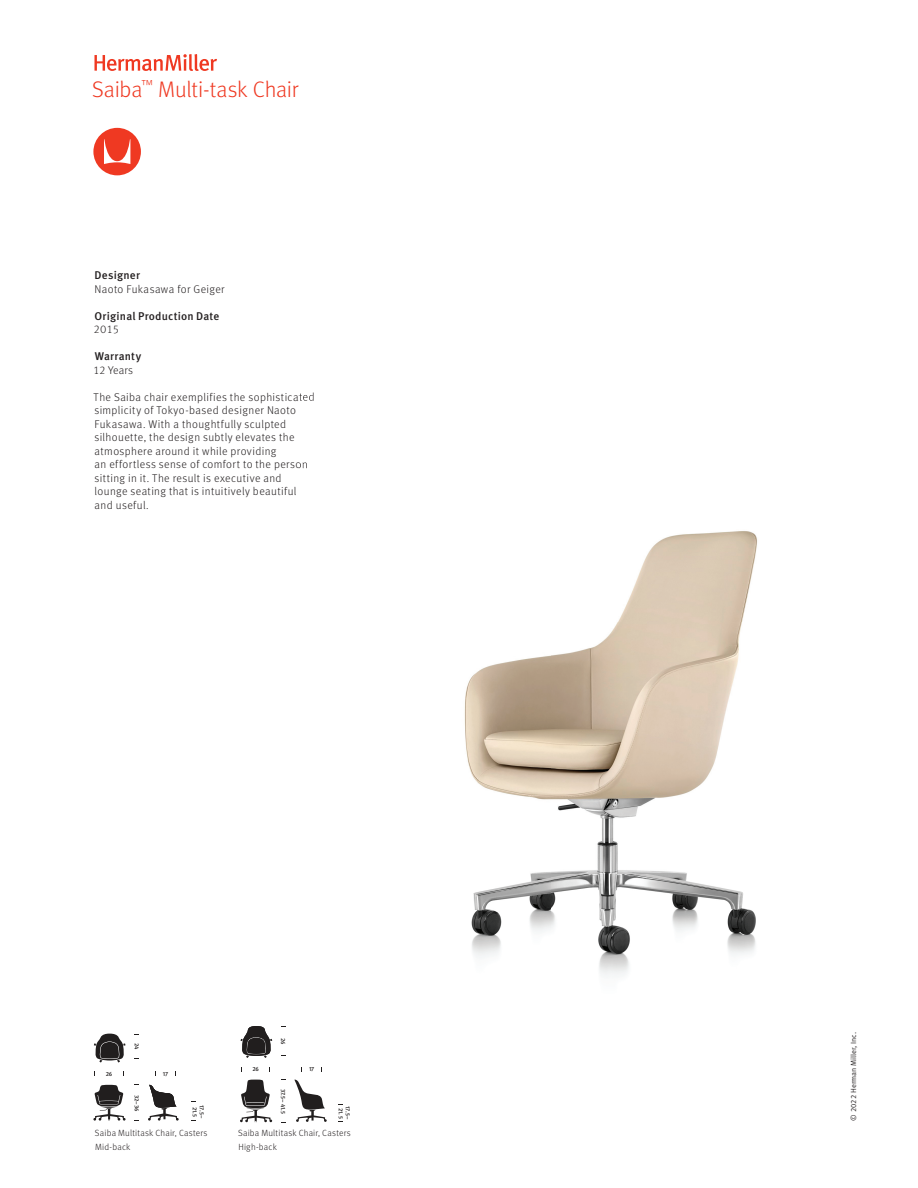
<style>
.page{position:relative;width:918px;height:1188px;background:#fff}
.page>*{position:absolute;margin:0;border:0;box-sizing:border-box;transform-origin:0 0}
.t1{font:300 22.5px "Meta OT";letter-spacing:-.005em;color:#ef3922}
.t2{font:300 11.25px/13.5px "Meta OT";letter-spacing:.035em;color:#231f20}
.t3{font:500 11.25px "Meta OT";letter-spacing:.015em;color:#231f20}
.t4{font:300 9px/13.5px "Meta OT";letter-spacing:.025em;color:#231f20}
.t5{font:7.5px "Meta OT Norm";color:#231f20}
.t6{font:500 6px/7.1px "Meta OT";letter-spacing:-.045em;color:#211e1e}
</style>
<div class="page">
<img style="left:301px;top:531px;width:456px;height:591px">
<img style="left:299px;top:392px;width:15px;height:9px">
<svg style="left:299px;top:462px;width:8px;height:7px"></svg>
<svg style="left:241px;top:1026px;width:31px;height:32px"></svg>
<svg style="left:240px;top:1080px;width:32px;height:42px"></svg>
<svg style="left:294px;top:1080px;width:33px;height:42px"></svg>
<svg style="left:93px;top:1085px;width:33px;height:36px"></svg>
<svg style="left:94px;top:1034px;width:32px;height:29px"></svg>
<svg style="left:148px;top:1085px;width:31px;height:36px"></svg>
<svg style="left:93px;top:128px;width:48px;height:47px"></svg>
<svg style="left:94px;top:54px;width:123px;height:17px"></svg>
<h1 class="t1" style="left:92px;top:76px;width:208px">Saiba<sup>™</sup> Multi-task Chair</h1>
<p class="t3" style="left:95px;top:268px;width:47px">Designer</p>
<p class="t2" style="left:95px;top:282px;width:132px">Naoto Fukasawa for Geiger</p>
<p class="t3" style="left:95px;top:309px;width:126px">Original Production Date</p>
<p class="t2" style="left:93px;top:323px;width:27px">2015</p>
<p class="t3" style="left:95px;top:349px;width:48px">Warranty</p>
<p class="t2" style="left:93px;top:363px;width:42px">12 Years</p>
<p class="t2" style="left:94px;top:390px;width:222px">The Saiba chair exemplifies the sophisticated simplicity of Tokyo-based designer Naoto Fukasawa. With a thoughtfully sculpted silhouette, the design subtly elevates the atmosphere around it while providing<br>an effortless sense of comfort to the person sitting in it. The result is executive and lounge seating that is intuitively beautiful and useful.</p>
<p class="t6" style="left:140px;top:1043px;width:8px;rotate:90deg">24</p>
<p class="t5" style="left:849px;top:1120px;width:90px;rotate:-90deg">© 2022 Herman Miller, Inc.</p>
<p class="t6" style="left:287px;top:1038px;width:8px;rotate:90deg">26</p>
<p class="t6" style="left:252px;top:1066px;width:8px">26</p>
<p class="t6" style="left:309px;top:1066px;width:7px">17</p>
<p class="t6" style="left:287px;top:1089px;width:27px;rotate:90deg">37.5–41.5</p>
<p class="t6" style="left:106px;top:1070px;width:8px">26</p>
<p class="t6" style="left:163px;top:1070px;width:7px">17</p>
<p class="t6" style="left:140px;top:1095px;width:18px;rotate:90deg">32–36</p>
<p class="t6" style="left:206px;top:1105px;width:15px;rotate:90deg">17.5–<br>21.5</p>
<p class="t6" style="left:352px;top:1106px;width:15px;rotate:90deg">17.5–<br>21.5</p>
<p class="t4" style="left:95px;top:1127px;width:114px">Saiba Multitask Chair, Casters<br>Mid-back</p>
<p class="t4" style="left:238px;top:1127px;width:114px">Saiba Multitask Chair, Casters<br>High-back</p>
</div>
